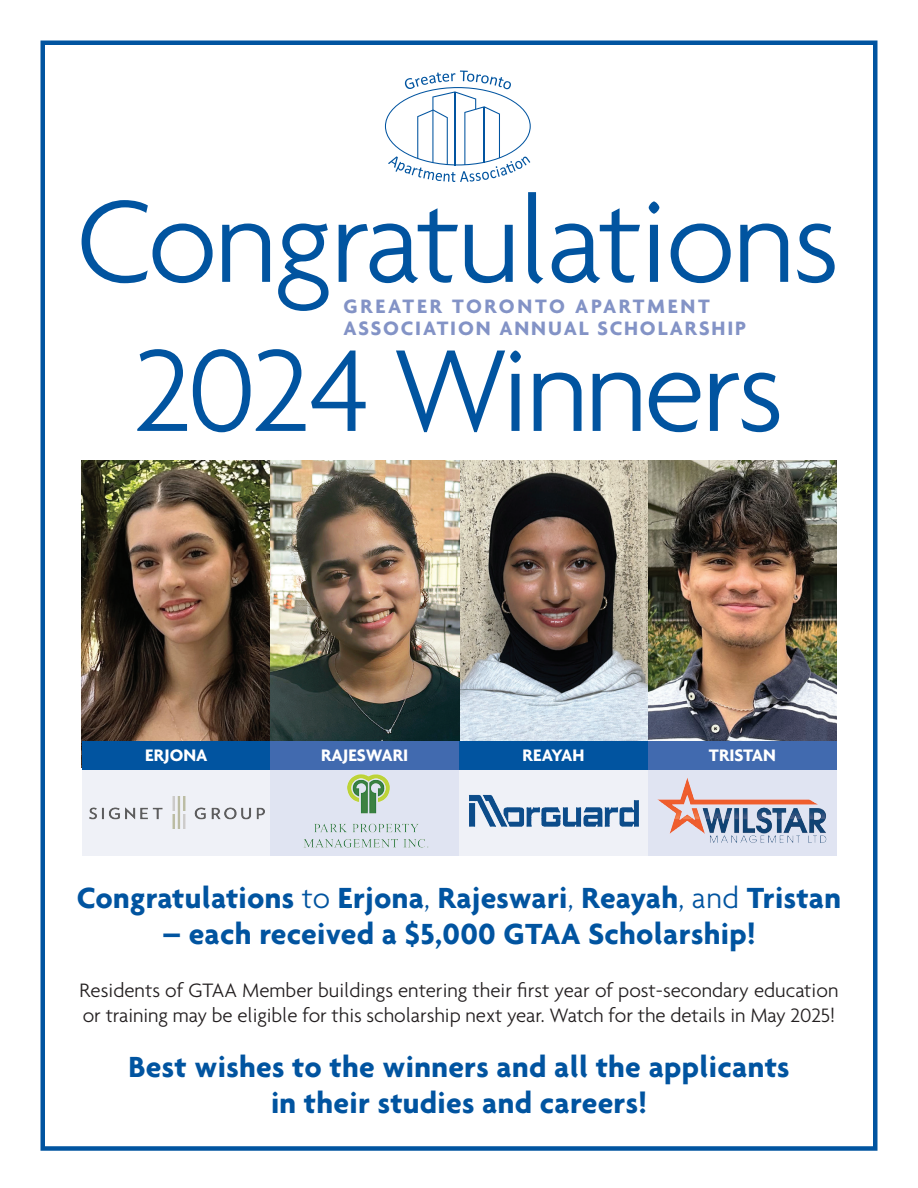
<style>
.page{position:relative;width:918px;height:1188px;background:#fff}
.page>*{position:absolute;margin:0;border:0;box-sizing:border-box;transform-origin:0 0}
.t1{font:300 126px "Agenda";letter-spacing:-.03em;color:#0154a0}
.t2{font:700 31.5px/36px "Agenda";letter-spacing:.01em;color:#0154a0;text-align:center}
.t3{font:300 21px/25.5px "Agenda";letter-spacing:-.005em;color:#231f20}
.t4{font:700 21px/22.5px "Agenda";letter-spacing:.235em;color:#8393c6}
.t5{font:700 18px "Agenda";letter-spacing:.145em;color:#fff}
.s1{font-weight:300}
</style>
<div class="page">
<div style="left:40px;top:40px;width:838px;height:1111px;border:4px solid #0154a0"></div>
<img style="left:82px;top:461px;width:755px;height:280px">
<div style="left:82px;top:741px;width:189px;height:30px;background:#0154a0"></div>
<div style="left:648px;top:741px;width:189px;height:30px;background:#416aaf"></div>
<div style="left:459px;top:741px;width:189px;height:30px;background:#0154a0"></div>
<div style="left:270px;top:741px;width:189px;height:30px;background:#416aaf"></div>
<div style="left:82px;top:771px;width:189px;height:85px;background:#eff1f7"></div>
<img style="left:89px;top:797px;width:175px;height:31px">
<div style="left:648px;top:770px;width:189px;height:86px;background:#e0e4f2"></div>
<img style="left:657px;top:778px;width:170px;height:65px">
<div style="left:459px;top:771px;width:189px;height:85px;background:#eff1f7"></div>
<img style="left:469px;top:794px;width:170px;height:33px">
<div style="left:270px;top:771px;width:189px;height:85px;background:#e0e4f2"></div>
<img style="left:303px;top:774px;width:126px;height:74px">
<svg style="left:385px;top:71px;width:146px;height:111px"></svg>
<h1 class="t1" style="left:76px;top:168px;width:765px">Congratulations</h1>
<p class="t4" style="left:344px;top:294px;width:404px">Greater Toronto Apa rt ment<br>Association Annual Scholarship</p>
<h1 class="t1" style="left:134px;top:317px;width:652px">2024 Winners</h1>
<p class="t5" style="left:321px;top:744px;width:89px">Rajeswari</p>
<p class="t5" style="left:709px;top:744px;width:69px">Tristan</p>
<p class="t5" style="left:145px;top:744px;width:61px">Erjona</p>
<p class="t5" style="left:523px;top:744px;width:63px">Reayah</p>
<h2 class="t2" style="left:77px;top:880px;width:766px">Congratulations <span class="s1">to</span> Erjona<span class="s1">,</span> Rajeswari<span class="s1">,</span> Reayah<span class="s1">, and</span> Tristan</h2>
<h2 class="t2" style="left:163px;top:916px;width:382px">– each received a $5,000 GTAA</h2>
<h2 class="t2" style="left:588px;top:916px;width:169px">Scholarship!</h2>
<p class="t3" style="left:80px;top:977px;width:760px">Residents of GTAA Member buildings entering their first year of post-secondary education or training may be eligible for this scholarship next year. Watch for the details in May 2025!</p>
<h2 class="t2" style="left:128px;top:1048px;width:663px">Best wishes to the winners and all the applicants in their studies and careers!</h2>
</div>
